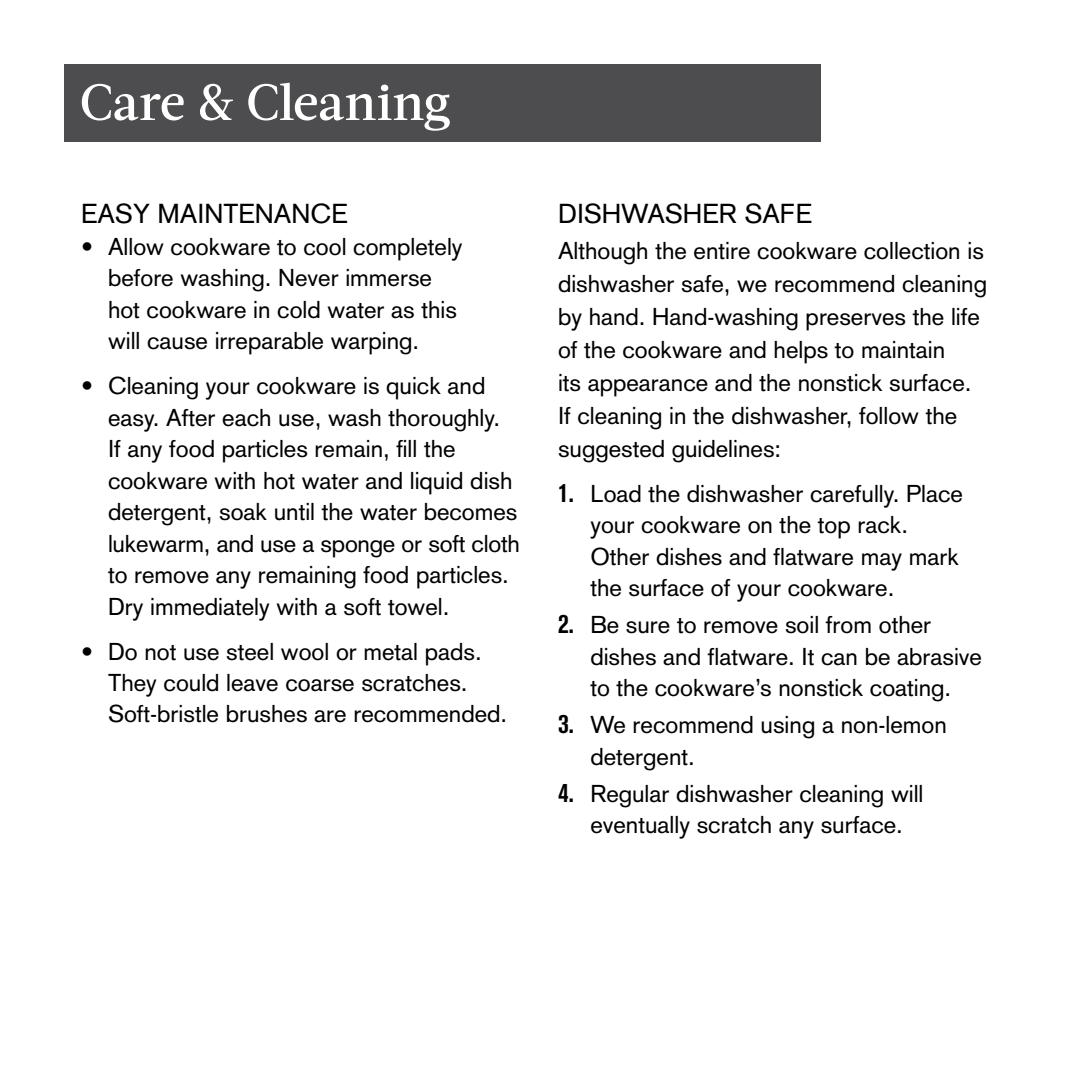
<style>
.page{position:relative;width:1080px;height:1080px;background:#fff}
.page>*{position:absolute;margin:0;border:0;box-sizing:border-box;transform-origin:0 0}
.t1{font:500 51px "Acta";letter-spacing:-.005em;color:#fff}
.t2{font:27px "Akzidenz Grotesk";color:#000}
.t3{font:24px/31.5px "Akzidenz Grotesk";color:#000}
.s1{font-family:"Akzidenz Grotesk BQ";font-weight:700;font-stretch:condensed;font-size:27px}
</style>
<div class="page">
<div style="left:65px;top:64px;width:756px;height:78px;background:#4d4d4f"></div>
<h1 class="t1" style="left:80px;top:72px;width:373px">Care &amp; Cleaning</h1>
<p class="t2" style="left:81px;top:198px;width:268px">EASY MAINTENANCE</p>
<p class="t3" style="left:108px;top:230px;width:356px;text-indent:-27px">• Allow cookware to cool completely before washing. Never immerse hot cookware in cold water as this will cause irreparable warping.</p>
<p class="t3" style="left:108px;top:370px;width:414px;text-indent:-27px">• Cleaning your cookware is quick and easy. After each use, wash thoroughly.<br>If any food particles remain, fill the cookware with hot water and liquid dish detergent, soak until the water becomes lukewarm, and use a sponge or soft cloth to remove any remaining food particles.<br>Dry immediately with a soft towel.</p>
<p class="t3" style="left:108px;top:635px;width:401px;text-indent:-27px">• Do not use steel wool or metal pads.<br>They could leave coarse scratches.<br>Soft-bristle brushes are recommended.</p>
<p class="t2" style="left:558px;top:198px;width:256px">DISHWASHER SAFE</p>
<p class="t3" style="left:558px;top:234px;width:431px;line-height:33px">Although the entire cookware collection is dishwasher safe, we recommend cleaning by hand. Hand-washing preserves the life of the cookware and helps to maintain<br>its appearance and the nonstick surface.<br>If cleaning in the dishwasher, follow the suggested guidelines:</p>
<p class="t3" style="left:590px;top:478px;width:374px;text-indent:-32px"><span class="s1">1.</span> Load the dishwasher carefully. Place your cookware on the top rack.<br>Other dishes and flatware may mark the surface of your cookware.</p>
<p class="t3" style="left:590px;top:609px;width:393px;text-indent:-32px"><span class="s1">2.</span> Be sure to remove soil from other dishes and flatware. It can be abrasive to the cookware’s nonstick coating.</p>
<p class="t3" style="left:590px;top:709px;width:358px;text-indent:-32px"><span class="s1">3.</span> We recommend using a non-lemon detergent.</p>
<p class="t3" style="left:558px;top:777px;width:367px;text-align:center"><span class="s1">4.</span> Regular dishwasher cleaning will eventually scratch any surface.</p>
</div>
